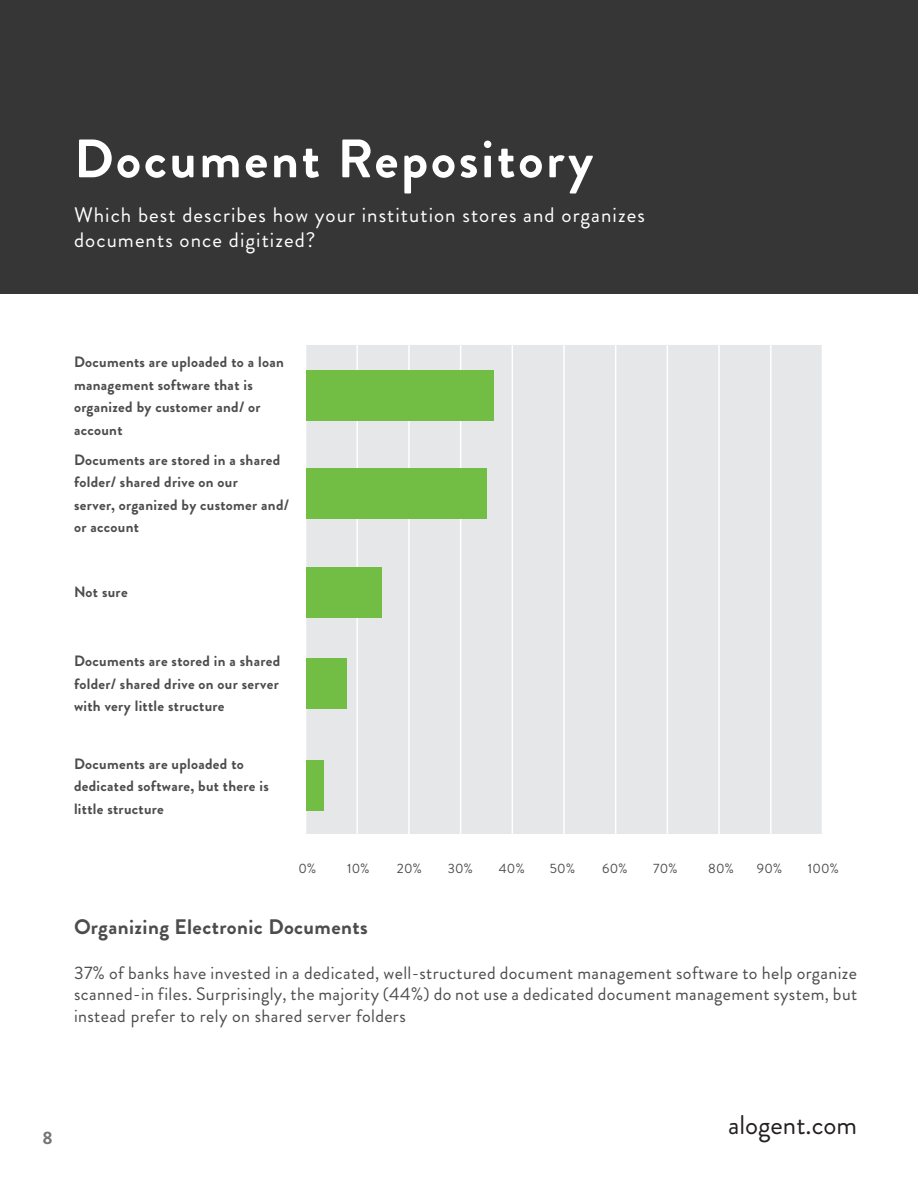
<style>
.page{position:relative;width:918px;height:1188px;background:#fff}
.page>*{position:absolute;margin:0;border:0;box-sizing:border-box;transform-origin:0 0}
.t1{font:700 54px "Brandon Grotesque";letter-spacing:.05em;color:#fff}
.t2{font:27px "Brandon Grotesque";color:#231f20}
.t3{font:21px/25.2px "Brandon Grotesque";letter-spacing:.05em;color:#fff}
.t4{font:700 21px "Brandon Grotesque";letter-spacing:.02em;color:#4b4c4d}
.t5{font:18px/21.6px "Brandon Grotesque";letter-spacing:.02em;color:#4b4c4d;text-align:justify}
.t6{font:700 18px "Brandon Grotesque";color:#757575}
.t7{font:700 15px/22.5px "Brandon Grotesque";letter-spacing:.02em;color:#4b4c4d}
.t8{font:13.5px "Brandon Grotesque";letter-spacing:.02em;color:#4b4c4d}
</style>
<div class="page">
<div style="left:0;top:0;width:918px;height:293px;background:#363636"></div>
<div style="left:306px;top:345px;width:516px;height:489px;background:#e6e7e9"></div>
<hr style="left:356px;top:345px;width:2px;height:489px;background:#fff">
<hr style="left:408px;top:345px;width:2px;height:489px;background:#fff">
<hr style="left:460px;top:345px;width:1px;height:489px;background:#fff">
<hr style="left:512px;top:345px;width:1px;height:489px;background:#fff">
<hr style="left:563px;top:345px;width:2px;height:489px;background:#fff">
<hr style="left:615px;top:345px;width:1px;height:489px;background:#fff">
<hr style="left:667px;top:345px;width:1px;height:489px;background:#fff">
<hr style="left:718px;top:345px;width:2px;height:489px;background:#fff">
<hr style="left:770px;top:345px;width:2px;height:489px;background:#fff">
<div style="left:306px;top:370px;width:188px;height:51px;background:#72be44"></div>
<div style="left:306px;top:468px;width:180px;height:51px;background:#72be44"></div>
<div style="left:306px;top:567px;width:76px;height:51px;background:#72be44"></div>
<div style="left:306px;top:658px;width:41px;height:51px;background:#72be44"></div>
<div style="left:306px;top:761px;width:18px;height:50px;background:#72be44"></div>
<h1 class="t1" style="left:74px;top:121px;width:521px">Document Repository</h1>
<h3 class="t3" style="left:74px;top:202px;width:572px">Which best describes how your institution stores and organizes documents once digitized?</h3>
<p class="t7" style="left:74px;top:351px;width:211px">Documents are uploaded to a loan management software that is organized by customer and/ or account</p>
<p class="t7" style="left:74px;top:449px;width:217px">Documents are stored in a shared folder/ shared drive on our<br>server, organized by customer and/ or account</p>
<p class="t7" style="left:74px;top:581px;width:55px">Not sure</p>
<p class="t7" style="left:74px;top:650px;width:208px;text-align:justify">Documents are stored in a shared folder/ shared drive on our server with very little structure</p>
<p class="t7" style="left:74px;top:752px;width:196px">Documents are uploaded to dedicated software, but there is little structure</p>
<p class="t8" style="left:298px;top:859px;width:19px">0%</p>
<p class="t8" style="left:347px;top:859px;width:24px">10%</p>
<p class="t8" style="left:397px;top:859px;width:27px">20%</p>
<p class="t8" style="left:448px;top:859px;width:27px">30%</p>
<p class="t8" style="left:499px;top:859px;width:28px">40%</p>
<p class="t8" style="left:550px;top:859px;width:27px">50%</p>
<p class="t8" style="left:602px;top:859px;width:27px">60%</p>
<p class="t8" style="left:653px;top:859px;width:26px">70%</p>
<p class="t8" style="left:708px;top:859px;width:27px">80%</p>
<p class="t8" style="left:757px;top:859px;width:27px">90%</p>
<p class="t8" style="left:808px;top:859px;width:33px">100%</p>
<h3 class="t4" style="left:74px;top:913px;width:295px">Organizing Electronic Documents</h3>
<p class="t5" style="left:74px;top:962px;width:785px">37% of banks have invested in a dedicated, well-structured document management software to help organize scanned-in files. Surprisingly, the majority (44%) do not use a dedicated document management system, but instead prefer to rely on shared server folders</p>
<p class="t6" style="left:42px;top:1125px;width:12px">8</p>
<h2 class="t2" style="left:728px;top:1106px;width:131px">alogent.com</h2>
</div>
